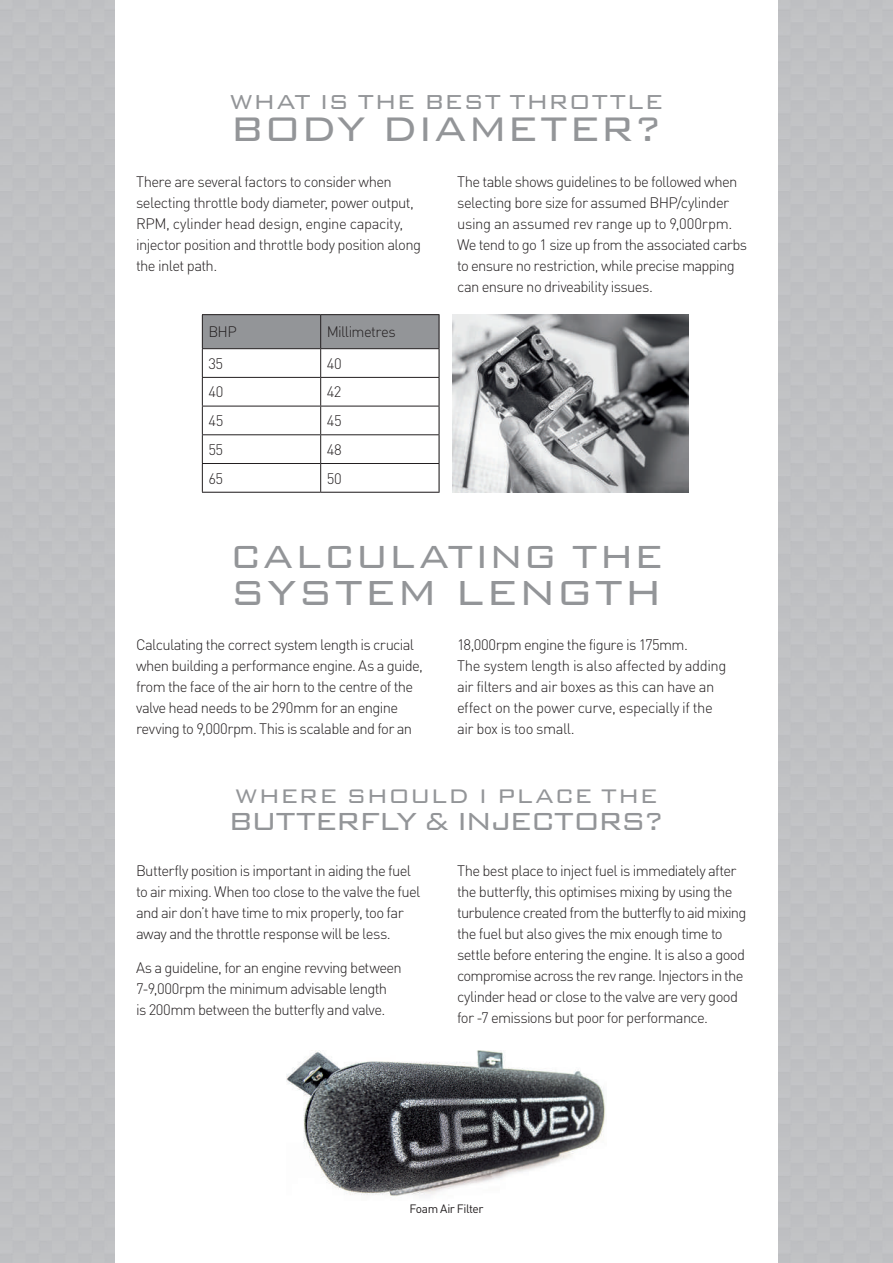
<style>
.page{position:relative;width:893px;height:1263px;background:#fff}
.page>*{position:absolute;margin:0;border:0;box-sizing:border-box;transform-origin:0 0}
.t1{font:300 46.5px "Bank Gothic BT";letter-spacing:.015em;color:#939598}
.t2{font:300 45.6px "Bank Gothic BT";letter-spacing:-.01em;color:#939598}
.t3{font:300 42.75px "Bank Gothic BT";letter-spacing:.01em;color:#939598}
.t4{font:300 33px "Bank Gothic BT";letter-spacing:-.055em;color:#939598}
.t5{font:300 27px "Bank Gothic BT";letter-spacing:.02em;color:#939598}
.t6{font:300 26.25px "Bank Gothic BT";letter-spacing:.01em;color:#939598}
.t7{font:300 15px/21px "DINOT";letter-spacing:-.045em;color:#231f20}
.t8{font:12px "DINOT";letter-spacing:-.035em;color:#231f20}
</style>
<div class="page">
<hr style="left:202px;top:314px;width:119px;height:1px;background:#231f20">
<hr style="left:321px;top:314px;width:118px;height:1px;background:#231f20">
<svg style="left:202px;top:315px;width:238px;height:177px"></svg>
<hr style="left:202px;top:492px;width:119px;height:1px;background:#231f20">
<hr style="left:321px;top:492px;width:118px;height:1px;background:#231f20">
<hr style="left:202px;top:377px;width:119px;height:1px;background:#231f20">
<hr style="left:321px;top:377px;width:118px;height:1px;background:#231f20">
<hr style="left:202px;top:406px;width:119px;height:1px;background:#231f20">
<hr style="left:321px;top:406px;width:118px;height:1px;background:#231f20">
<hr style="left:202px;top:434px;width:119px;height:1px;background:#231f20">
<hr style="left:321px;top:434px;width:118px;height:1px;background:#231f20">
<hr style="left:202px;top:463px;width:119px;height:1px;background:#231f20">
<hr style="left:321px;top:463px;width:118px;height:1px;background:#231f20">
<hr style="left:202px;top:348px;width:119px;height:1px;background:#231f20">
<hr style="left:321px;top:348px;width:118px;height:1px;background:#231f20">
<img style="left:452px;top:314px;width:237px;height:178px">
<img style="left:287px;top:1050px;width:319px;height:146px">
<h3 class="t5" style="left:230px;top:87px;width:435px">WHAT IS THE BEST THROTTLE</h3>
<h2 class="t2" style="left:230px;top:105px;width:435px">BODY DIAMETER?</h2>
<p class="t7" style="left:136px;top:171px;width:287px">There are several factors to consider when selecting throttle body diameter, power output, RPM, cylinder head design, engine capacity, injector position and throttle body position along the inlet path.</p>
<p class="t7" style="left:457px;top:171px;width:292px">The table shows guidelines to be followed when selecting bore size for assumed BHP/cylinder using an assumed rev range up to 9,000rpm.<br>We tend to go 1 size up from the associated carbs to ensure no restriction, while precise mapping can ensure no driveability issues.</p>
<p class="t7" style="left:208px;top:321px;width:30px">BHP</p>
<p class="t7" style="left:327px;top:321px;width:71px">Millimetres</p>
<p class="t7" style="left:208px;top:353px;width:16px">35</p>
<p class="t7" style="left:327px;top:353px;width:17px">40</p>
<p class="t7" style="left:208px;top:381px;width:17px">40</p>
<p class="t7" style="left:327px;top:381px;width:16px">42</p>
<p class="t7" style="left:208px;top:410px;width:17px">45</p>
<p class="t7" style="left:327px;top:410px;width:17px">45</p>
<p class="t7" style="left:208px;top:439px;width:16px">55</p>
<p class="t7" style="left:327px;top:439px;width:17px">48</p>
<p class="t7" style="left:208px;top:467px;width:16px">65</p>
<p class="t7" style="left:327px;top:467px;width:16px">50</p>
<h3 class="t3" style="left:230px;top:535px;width:435px">CALCULATING THE</h3>
<h1 class="t1" style="left:230px;top:568px;width:434px">SYSTEM LENGTH</h1>
<p class="t7" style="left:136px;top:634px;width:288px">Calculating the correct system length is crucial when building a performance engine. As a guide, from the face of the air horn to the centre of the valve head needs to be 290mm for an engine revving to 9,000rpm. This is scalable and for an</p>
<p class="t7" style="left:457px;top:634px;width:271px">18,000rpm engine the figure is 175mm.<br>The system length is also affected by adding air filters and air boxes as this can have an effect on the power curve, especially if the air box is too small.</p>
<h3 class="t6" style="left:235px;top:782px;width:424px">WHERE SHOULD I PLACE THE</h3>
<h3 class="t4" style="left:228px;top:804px;width:438px">BUTTERFLY &amp; INJECTORS?</h3>
<p class="t7" style="left:136px;top:860px;width:286px">Butterfly position is important in aiding the fuel to air mixing. When too close to the valve the fuel and air don’t have time to mix properly, too far away and the throttle response will be less.</p>
<p class="t7" style="left:136px;top:956px;width:267px">As a guideline, for an engine revving between<br>7-9,000rpm the minimum advisable length<br>is 200mm between the butterfly and valve.</p>
<p class="t7" style="left:457px;top:860px;width:291px">The best place to inject fuel is immediately after the butterfly, this optimises mixing by using the turbulence created from the butterfly to aid mixing the fuel but also gives the mix enough time to settle before entering the engine. It is also a good compromise across the rev range. Injectors in the cylinder head or close to the valve are very good for -7 emissions but poor for performance.</p>
<p class="t8" style="left:409px;top:1201px;width:76px">Foam Air Filter</p>
</div>
